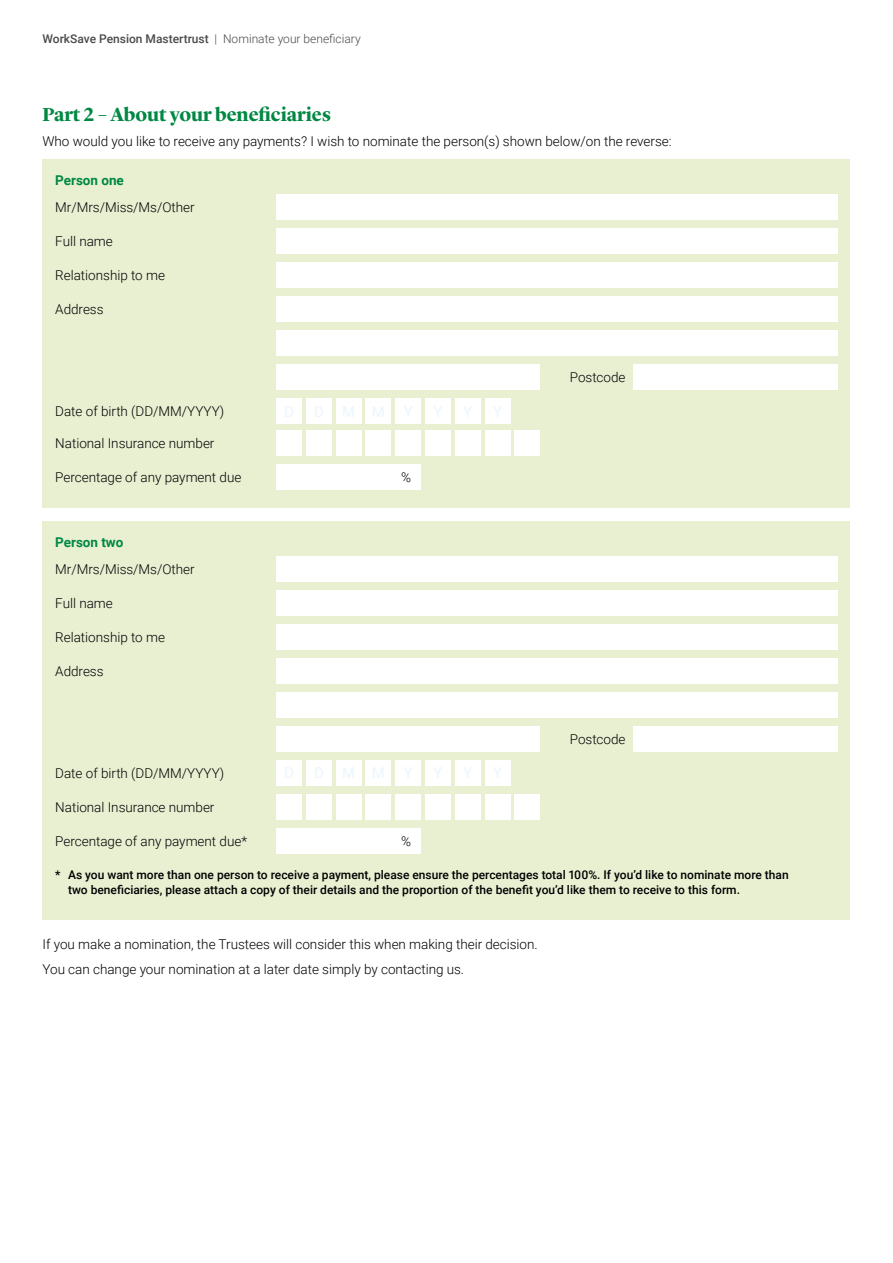
<style>
.page{position:relative;width:893px;height:1263px;background:#fff}
.page>*{position:absolute;margin:0;border:0;box-sizing:border-box;transform-origin:0 0}
.H2_Lyon_13_Bd{font:700 19.5px "Lyon Display";letter-spacing:-.005em;color:#008843}
.Body_9_Lt{font:300 13.5px "Roboto";color:#000}
.H3_Roboto_10_Bd{font:700 13.5px "Roboto";color:#008843}
.Legal_7_Lt{font:500 12px/15px "Roboto";color:#000}
.t1{font:500 12px "Roboto";color:#4a4a49}
.s1{font-weight:300}
</style>
<div class="page">
<div style="left:43px;top:521px;width:807px;height:398px;background:#e9f0d2"></div>
<div style="left:276px;top:556px;width:562px;height:25px;background:#fff"></div>
<div style="left:276px;top:624px;width:562px;height:25px;background:#fff"></div>
<div style="left:276px;top:590px;width:562px;height:25px;background:#fff"></div>
<div style="left:276px;top:692px;width:562px;height:25px;background:#fff"></div>
<div style="left:276px;top:726px;width:264px;height:25px;background:#fff"></div>
<div style="left:634px;top:726px;width:204px;height:25px;background:#fff"></div>
<div style="left:276px;top:658px;width:562px;height:25px;background:#fff"></div>
<div style="left:276px;top:828px;width:115px;height:26px;background:#fff"></div>
<div style="left:391px;top:828px;width:30px;height:26px;background:#fff"></div>
<div style="left:276px;top:760px;width:26px;height:25px;background:#fff"></div>
<div style="left:306px;top:760px;width:26px;height:25px;background:#fff"></div>
<div style="left:336px;top:760px;width:25px;height:25px;background:#fff"></div>
<div style="left:366px;top:760px;width:25px;height:25px;background:#fff"></div>
<div style="left:395px;top:760px;width:26px;height:25px;background:#fff"></div>
<div style="left:425px;top:760px;width:26px;height:25px;background:#fff"></div>
<div style="left:455px;top:760px;width:25px;height:25px;background:#fff"></div>
<div style="left:485px;top:760px;width:25px;height:25px;background:#fff"></div>
<div style="left:43px;top:159px;width:807px;height:349px;background:#e9f0d2"></div>
<div style="left:276px;top:194px;width:562px;height:26px;background:#fff"></div>
<div style="left:276px;top:262px;width:562px;height:26px;background:#fff"></div>
<div style="left:276px;top:228px;width:562px;height:26px;background:#fff"></div>
<div style="left:276px;top:330px;width:562px;height:26px;background:#fff"></div>
<div style="left:276px;top:364px;width:264px;height:26px;background:#fff"></div>
<div style="left:634px;top:364px;width:204px;height:26px;background:#fff"></div>
<div style="left:276px;top:296px;width:562px;height:26px;background:#fff"></div>
<div style="left:276px;top:465px;width:115px;height:25px;background:#fff"></div>
<div style="left:391px;top:465px;width:30px;height:25px;background:#fff"></div>
<div style="left:276px;top:399px;width:26px;height:25px;background:#fff"></div>
<div style="left:306px;top:399px;width:26px;height:25px;background:#fff"></div>
<div style="left:336px;top:399px;width:25px;height:25px;background:#fff"></div>
<div style="left:366px;top:399px;width:25px;height:25px;background:#fff"></div>
<div style="left:395px;top:399px;width:26px;height:25px;background:#fff"></div>
<div style="left:425px;top:399px;width:26px;height:25px;background:#fff"></div>
<div style="left:455px;top:399px;width:25px;height:25px;background:#fff"></div>
<div style="left:485px;top:399px;width:25px;height:25px;background:#fff"></div>
<div style="left:276px;top:430px;width:26px;height:26px;background:#fff"></div>
<div style="left:276px;top:794px;width:26px;height:25px;background:#fff"></div>
<div style="left:336px;top:430px;width:25px;height:26px;background:#fff"></div>
<div style="left:336px;top:794px;width:25px;height:25px;background:#fff"></div>
<div style="left:395px;top:430px;width:26px;height:26px;background:#fff"></div>
<div style="left:395px;top:794px;width:26px;height:25px;background:#fff"></div>
<div style="left:455px;top:430px;width:25px;height:26px;background:#fff"></div>
<div style="left:455px;top:794px;width:25px;height:25px;background:#fff"></div>
<div style="left:514px;top:430px;width:26px;height:26px;background:#fff"></div>
<div style="left:514px;top:794px;width:26px;height:25px;background:#fff"></div>
<div style="left:306px;top:430px;width:26px;height:26px;background:#fff"></div>
<div style="left:306px;top:794px;width:26px;height:25px;background:#fff"></div>
<div style="left:366px;top:430px;width:25px;height:26px;background:#fff"></div>
<div style="left:366px;top:794px;width:25px;height:25px;background:#fff"></div>
<div style="left:425px;top:430px;width:26px;height:26px;background:#fff"></div>
<div style="left:425px;top:794px;width:26px;height:25px;background:#fff"></div>
<div style="left:485px;top:430px;width:25px;height:26px;background:#fff"></div>
<div style="left:485px;top:794px;width:25px;height:25px;background:#fff"></div>
<p class="t1" style="left:43px;top:30px;width:320px">WorkSave Pension Mastertrust <span class="s1">| Nominate your beneficiary</span></p>
<p class="H2_Lyon_13_Bd" style="left:43px;top:100px;width:290px">Part 2 – About your beneficiaries</p>
<p class="Body_9_Lt" style="left:43px;top:132px;width:631px">Who would you like to receive any payments? I wish to nominate the person(s) shown below/on the reverse:</p>
<p class="H3_Roboto_10_Bd" style="left:55px;top:171px;width:70px">Person one</p>
<p class="Body_9_Lt" style="left:55px;top:198px;width:141px">Mr/Mrs/Miss/Ms/Other</p>
<p class="Body_9_Lt" style="left:55px;top:232px;width:59px">Full name</p>
<p class="Body_9_Lt" style="left:55px;top:266px;width:111px">Relationship to me</p>
<p class="Body_9_Lt" style="left:55px;top:300px;width:50px">Address</p>
<p class="Body_9_Lt" style="left:55px;top:402px;width:170px">Date of birth (DD/MM/YYYY)</p>
<p class="Body_9_Lt" style="left:55px;top:434px;width:161px">National Insurance number</p>
<p class="Body_9_Lt" style="left:55px;top:468px;width:188px">Percentage of any payment due</p>
<p class="Body_9_Lt" style="left:401px;top:468px;width:11px">%</p>
<p class="H3_Roboto_10_Bd" style="left:55px;top:533px;width:70px">Person two</p>
<p class="Body_9_Lt" style="left:55px;top:559px;width:141px">Mr/Mrs/Miss/Ms/Other</p>
<p class="Body_9_Lt" style="left:55px;top:593px;width:59px">Full name</p>
<p class="Body_9_Lt" style="left:55px;top:627px;width:111px">Relationship to me</p>
<p class="Body_9_Lt" style="left:55px;top:661px;width:50px">Address</p>
<p class="Body_9_Lt" style="left:55px;top:763px;width:170px">Date of birth (DD/MM/YYYY)</p>
<p class="Body_9_Lt" style="left:55px;top:797px;width:161px">National Insurance number</p>
<p class="Body_9_Lt" style="left:570px;top:368px;width:57px">Postcode</p>
<p class="Body_9_Lt" style="left:570px;top:729px;width:57px">Postcode</p>
<p class="Body_9_Lt" style="left:55px;top:832px;width:193px">Percentage of any payment due*</p>
<p class="Legal_7_Lt" style="left:68px;top:867px;width:722px;text-indent:-13px">* As you want more than one person to receive a payment, please ensure the percentages total 100%. If you’d like to nominate more than two beneficiaries, please attach a copy of their details and the proportion of the benefit you’d like them to receive to this form.</p>
<p class="Body_9_Lt" style="left:401px;top:832px;width:11px">%</p>
<p class="Body_9_Lt" style="left:43px;top:934px;width:497px">If you make a nomination, the Trustees will consider this when making their decision.</p>
<p class="Body_9_Lt" style="left:43px;top:960px;width:423px">You can change your nomination at a later date simply by contacting us.</p>
</div>
